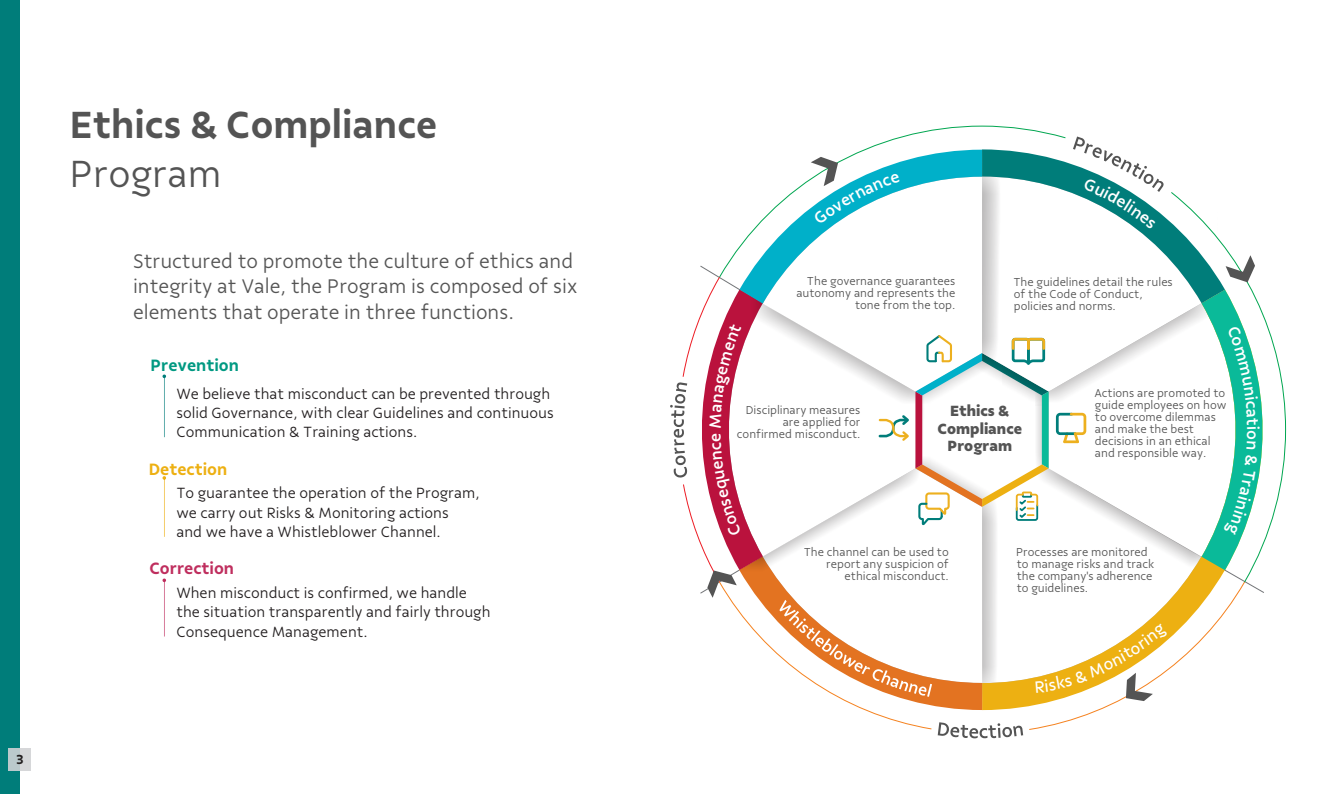
<style>
.page{position:relative;width:1340px;height:794px;background:#fff}
.page>*{position:absolute;margin:0;border:0;box-sizing:border-box;transform-origin:0 0}
.t1{font:600 40.25px "Vale Sans";color:#545454}
.t2{font:300 40.25px "Vale Sans";color:#545454}
.t3{font:300 21px/25.6px "Vale Sans";color:#545454}
.t4{font:600 17.5px "Vale Sans";color:#009982}
.t5{font:600 17.5px "Vale Sans";color:#bf2e5e}
.t6{font:600 17.5px "Vale Sans";color:#edb012}
.t7{font:300 15.75px/19.2px "Vale Sans";color:#231f20}
.t8{font:800 15.75px/17.3px "Vale Sans";color:#545454;text-align:center}
.t9{font:600 14px "Vale Sans";color:#231f20}
.t10{font:300 12.25px/12px "Vale Sans";color:#545454}
</style>
<div class="page">
<svg style="left:904px;top:125px;width:157px;height:11px"></svg>
<svg style="left:1275px;top:349px;width:11px;height:161px"></svg>
<svg style="left:162px;top:374px;width:4px;height:63px"></svg>
<svg style="left:162px;top:476px;width:4px;height:61px"></svg>
<svg style="left:162px;top:578px;width:4px;height:58px"></svg>
<div style="left:0;top:0;width:20px;height:794px;background:#007d7a"></div>
<div style="left:9px;top:748px;width:22px;height:22px;background:#d6d7d9"></div>
<div style="left:9px;top:748px;width:11px;height:22px;background:#bac9cc"></div>
<svg style="left:670px;top:136px;width:605px;height:602px"></svg>
<p class="t9" style="left:16px;top:751px;width:9px">3</p>
<h1 class="t1" style="left:70px;top:102px;width:369px">Ethics &amp; Compliance</h1>
<h1 class="t2" style="left:70px;top:151px;width:153px">Program</h1>
<h2 class="t3" style="left:133px;top:248px;width:446px">Structured to promote the culture of ethics and integrity at Vale, the Program is composed of six elements that operate in three functions.</h2>
<h3 class="t4" style="left:150px;top:356px;width:90px">Prevention</h3>
<p class="t7" style="left:176px;top:384px;width:379px">We believe that misconduct can be prevented through solid Governance, with clear Guidelines and continuous<br>Communication &amp; Training actions.</p>
<h3 class="t6" style="left:149px;top:459px;width:80px">Detection</h3>
<p class="t7" style="left:176px;top:484px;width:305px">To guarantee the operation of the Program, we carry out Risks &amp; Monitoring actions<br>and we have a Whistleblower Channel.</p>
<h3 class="t5" style="left:149px;top:559px;width:86px">Correction</h3>
<p class="t7" style="left:176px;top:583px;width:316px">When misconduct is confirmed, we handle the situation transparently and fairly through<br>Consequence Management.</p>
<p class="t10" style="left:796px;top:275px;width:161px;text-align:right">The governance guarantees autonomy and represents the tone from the top.</p>
<p class="t10" style="left:1013px;top:276px;width:161px">The guidelines detail the rules of the Code of Conduct, policies and norms.</p>
<p class="t10" style="left:737px;top:404px;width:125px;text-align:right">Disciplinary measures are applied for confirmed misconduct.</p>
<p class="t8" style="left:937px;top:403px;width:86px">Ethics &amp;<br>Compliance<br>Program</p>
<p class="t10" style="left:1094px;top:387px;width:134px">Actions are promoted to guide employees on how to overcome dilemmas and make the best decisions in an ethical and responsible way.</p>
<p class="t10" style="left:803px;top:546px;width:147px;text-align:right">The channel can be used to report any suspicion of ethical misconduct.</p>
<p class="t10" style="left:1016px;top:546px;width:140px">Processes are monitored to manage risks and track the company's adherence to guidelines.</p>
</div>
